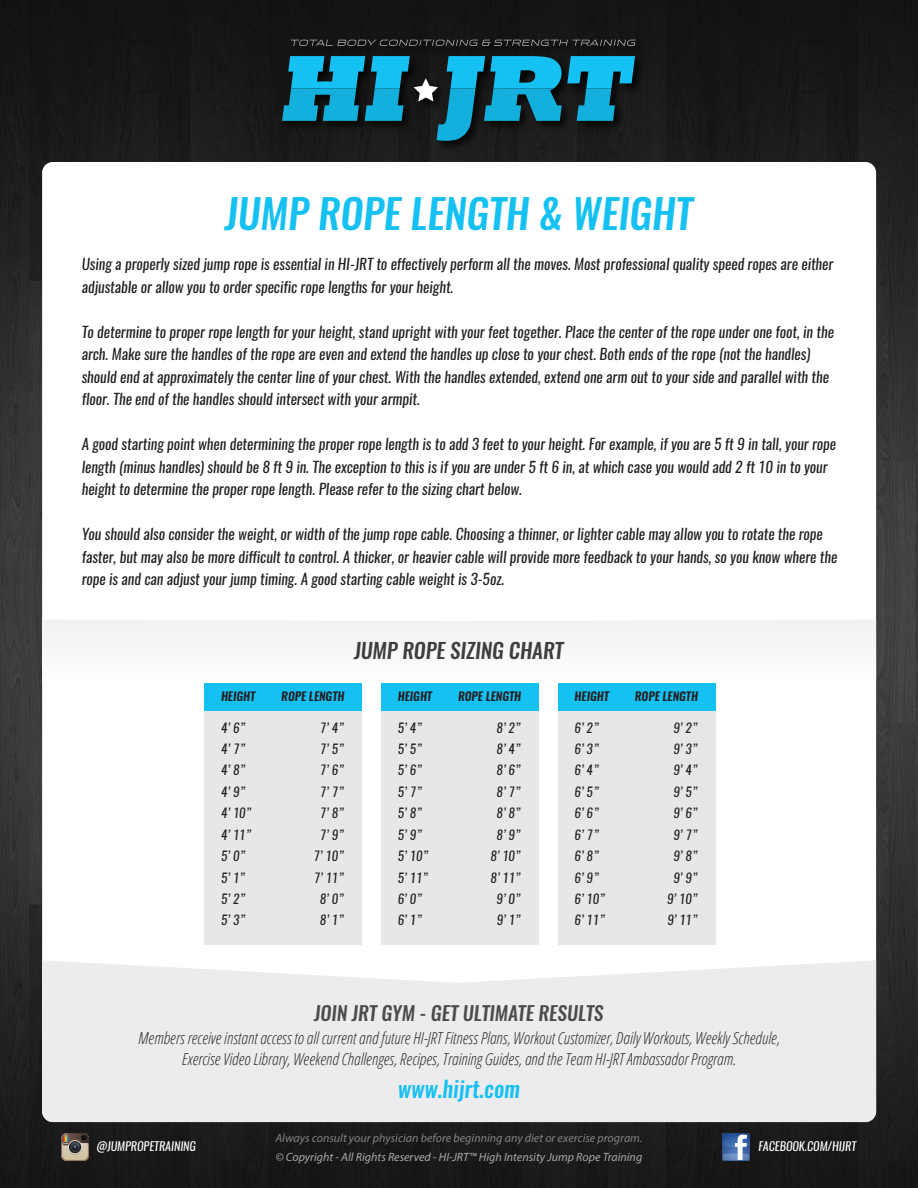
<style>
.page{position:relative;width:918px;height:1188px;background:#fff}
.page>*{position:absolute;margin:0;border:0;box-sizing:border-box;transform-origin:0 0}
.t1{font:italic 500 40.5px "Oswald";color:#15c0f2}
.t2{font:italic 500 22.5px "Oswald";color:#15c0f2}
.t3{font:italic 500 21px "Oswald";color:#3e3e3f}
.t4{font:italic 500 19.5px "Oswald";color:#4b4c4d}
.t5{font:italic 300 condensed 16.5px/21px "Open Sans";color:#312f30;text-align:center}
.t6{font:italic 15px/22.5px "Oswald";color:#231f20}
.t7{font:italic 12.9px "Oswald";color:#231f20}
.t8{font:italic 12px "Myriad Pro";color:#808285}
.t9{font:italic 12px "Myriad Pro";color:#a8a9ad}
.t10{font:italic 12px "Oswald";color:#fff}
.t11{font:italic 600 11.85px "Oswald";color:#231f20}
</style>
<div class="page">
<img style="left:0;top:0;width:918px;height:1188px">
<div style="left:42px;top:162px;width:834px;height:960px;background:#fff;border-radius:11px"></div>
<svg style="left:42px;top:960px;width:834px;height:162px;background:#ededef"></svg>
<img style="left:278px;top:35px;width:371px;height:120px">
<svg style="left:291px;top:40px;width:345px;height:6px;background:#383738"></svg>
<svg style="left:282px;top:56px;width:353px;height:85px;background:#16677e"></svg>
<svg style="left:42px;top:620px;width:834px;height:63px"></svg>
<div style="left:204px;top:688px;width:158px;height:256px;background:#e6e7e9"></div>
<div style="left:204px;top:683px;width:158px;height:28px;background:#15c0f2"></div>
<div style="left:381px;top:688px;width:158px;height:256px;background:#e6e7e9"></div>
<div style="left:381px;top:683px;width:158px;height:28px;background:#15c0f2"></div>
<div style="left:558px;top:688px;width:157px;height:256px;background:#e6e7e9"></div>
<div style="left:558px;top:683px;width:157px;height:28px;background:#15c0f2"></div>
<img style="left:61px;top:1133px;width:27px;height:27px">
<img style="left:723px;top:1133px;width:27px;height:27px">
<h1 class="t1" style="left:225px;top:185px;width:469px">JUMP ROPE LENGTH &amp; WEIGHT</h1>
<p class="t6" style="left:82px;top:253px;width:753px">Using a properly sized jump rope is essential in HI-JRT to effectively perform all the moves. Most professional quality speed ropes are either adjustable or allow you to order specific rope lengths for your height.</p>
<p class="t6" style="left:82px;top:320px;width:754px">To determine to proper rope length for your height, stand upright with your feet together. Place the center of the rope under one foot, in the arch. Make sure the handles of the rope are even and extend the handles up close to your chest. Both ends of the rope (not the handles) should end at approximately the center line of your chest. With the handles extended, extend one arm out to your side and parallel with the floor. The end of the handles should intersect with your armpit.</p>
<p class="t6" style="left:82px;top:433px;width:756px">A good starting point when determining the proper rope length is to add 3 feet to your height. For example, if you are 5 ft 9 in tall, your rope length (minus handles) should be 8 ft 9 in. The exception to this is if you are under 5 ft 6 in, at which case you would add 2 ft 10 in to your height to determine the proper rope length. Please refer to the sizing chart below.</p>
<p class="t6" style="left:82px;top:523px;width:757px">You should also consider the weight, or width of the jump rope cable. Choosing a thinner, or lighter cable may allow you to rotate the rope faster, but may also be more difficult to control. A thicker, or heavier cable will provide more feedback to your hands, so you know where the rope is and can adjust your jump timing. A good starting cable weight is 3-5oz.</p>
<h3 class="t3" style="left:354px;top:636px;width:211px">JUMP ROPE SIZING CHART</h3>
<p class="t11" style="left:221px;top:688px;width:36px">HEIGHT</p>
<p class="t11" style="left:281px;top:688px;width:65px">ROPE LENGTH</p>
<p class="t7" style="left:221px;top:718px;width:26px">4’ 6”</p>
<p class="t7" style="left:320px;top:718px;width:26px">7’ 4”</p>
<p class="t7" style="left:221px;top:740px;width:26px">4’ 7”</p>
<p class="t7" style="left:320px;top:740px;width:26px">7’ 5”</p>
<p class="t7" style="left:221px;top:761px;width:26px">4’ 8”</p>
<p class="t7" style="left:320px;top:761px;width:26px">7’ 6”</p>
<p class="t7" style="left:221px;top:783px;width:26px">4’ 9”</p>
<p class="t7" style="left:320px;top:783px;width:26px">7’ 7”</p>
<p class="t7" style="left:221px;top:804px;width:32px">4’ 10”</p>
<p class="t7" style="left:320px;top:804px;width:26px">7’ 8”</p>
<p class="t7" style="left:221px;top:826px;width:32px">4’ 11”</p>
<p class="t7" style="left:320px;top:826px;width:26px">7’ 9”</p>
<p class="t7" style="left:221px;top:847px;width:26px">5’ 0”</p>
<p class="t7" style="left:314px;top:847px;width:32px">7’ 10”</p>
<p class="t7" style="left:221px;top:868px;width:26px">5’ 1”</p>
<p class="t7" style="left:314px;top:868px;width:32px">7’ 11”</p>
<p class="t7" style="left:221px;top:890px;width:26px">5’ 2”</p>
<p class="t7" style="left:320px;top:890px;width:26px">8’ 0”</p>
<p class="t7" style="left:221px;top:911px;width:26px">5’ 3”</p>
<p class="t7" style="left:320px;top:911px;width:26px">8’ 1”</p>
<p class="t11" style="left:398px;top:688px;width:36px">HEIGHT</p>
<p class="t11" style="left:458px;top:688px;width:65px">ROPE LENGTH</p>
<p class="t7" style="left:398px;top:718px;width:26px">5’ 4”</p>
<p class="t7" style="left:497px;top:718px;width:26px">8’ 2”</p>
<p class="t7" style="left:398px;top:740px;width:26px">5’ 5”</p>
<p class="t7" style="left:497px;top:740px;width:26px">8’ 4”</p>
<p class="t7" style="left:398px;top:761px;width:26px">5’ 6”</p>
<p class="t7" style="left:497px;top:761px;width:26px">8’ 6”</p>
<p class="t7" style="left:398px;top:783px;width:26px">5’ 7”</p>
<p class="t7" style="left:497px;top:783px;width:26px">8’ 7”</p>
<p class="t7" style="left:398px;top:804px;width:26px">5’ 8”</p>
<p class="t7" style="left:497px;top:804px;width:26px">8’ 8”</p>
<p class="t7" style="left:398px;top:826px;width:26px">5’ 9”</p>
<p class="t7" style="left:497px;top:826px;width:26px">8’ 9”</p>
<p class="t7" style="left:398px;top:847px;width:32px">5’ 10”</p>
<p class="t7" style="left:490px;top:847px;width:32px">8’ 10”</p>
<p class="t7" style="left:398px;top:868px;width:32px">5’ 11”</p>
<p class="t7" style="left:491px;top:868px;width:32px">8’ 11”</p>
<p class="t7" style="left:398px;top:890px;width:26px">6’ 0”</p>
<p class="t7" style="left:497px;top:890px;width:26px">9’ 0”</p>
<p class="t7" style="left:398px;top:911px;width:26px">6’ 1”</p>
<p class="t7" style="left:497px;top:911px;width:26px">9’ 1”</p>
<p class="t11" style="left:575px;top:688px;width:36px">HEIGHT</p>
<p class="t11" style="left:635px;top:688px;width:65px">ROPE LENGTH</p>
<p class="t7" style="left:575px;top:718px;width:26px">6’ 2”</p>
<p class="t7" style="left:673px;top:718px;width:26px">9’ 2”</p>
<p class="t7" style="left:575px;top:740px;width:26px">6’ 3”</p>
<p class="t7" style="left:673px;top:740px;width:26px">9’ 3”</p>
<p class="t7" style="left:575px;top:761px;width:26px">6’ 4”</p>
<p class="t7" style="left:673px;top:761px;width:26px">9’ 4”</p>
<p class="t7" style="left:575px;top:783px;width:26px">6’ 5”</p>
<p class="t7" style="left:673px;top:783px;width:26px">9’ 5”</p>
<p class="t7" style="left:575px;top:804px;width:26px">6’ 6”</p>
<p class="t7" style="left:673px;top:804px;width:26px">9’ 6”</p>
<p class="t7" style="left:575px;top:826px;width:26px">6’ 7”</p>
<p class="t7" style="left:673px;top:826px;width:26px">9’ 7”</p>
<p class="t7" style="left:575px;top:847px;width:26px">6’ 8”</p>
<p class="t7" style="left:673px;top:847px;width:26px">9’ 8”</p>
<p class="t7" style="left:575px;top:868px;width:26px">6’ 9”</p>
<p class="t7" style="left:673px;top:868px;width:26px">9’ 9”</p>
<p class="t7" style="left:575px;top:890px;width:32px">6’ 10”</p>
<p class="t7" style="left:667px;top:890px;width:32px">9’ 10”</p>
<p class="t7" style="left:575px;top:911px;width:32px">6’ 11”</p>
<p class="t7" style="left:667px;top:911px;width:32px">9’ 11”</p>
<h3 class="t4" style="left:314px;top:1000px;width:291px">JOIN JRT GYM - GET ULTIMATE RESULTS</h3>
<p class="t5" style="left:138px;top:1027px;width:643px">Members receive instant access to all current and future HI-JRT Fitness Plans, Workout Customizer, Daily Workouts, Weekly Schedule,<br>Exercise Video Library, Weekend Challenges, Recipes, Training Guides, and the Team HI-JRT Ambassador Program.</p>
<h2 class="t2" style="left:398px;top:1073px;width:124px">www.hijrt.com</h2>
<p class="t8" style="left:275px;top:1130px;width:369px">Always consult your physician before beginning any diet or exercise program.</p>
<p class="t10" style="left:96px;top:1138px;width:101px">@JUMPROPETRAINING</p>
<p class="t10" style="left:758px;top:1138px;width:99px">FACEBOOK.COM/HIJRT</p>
<p class="t9" style="left:276px;top:1149px;width:368px">© Copyright - All Rights Reserved - HI-JRT™ High Intensity Jump Rope Training</p>
</div>
